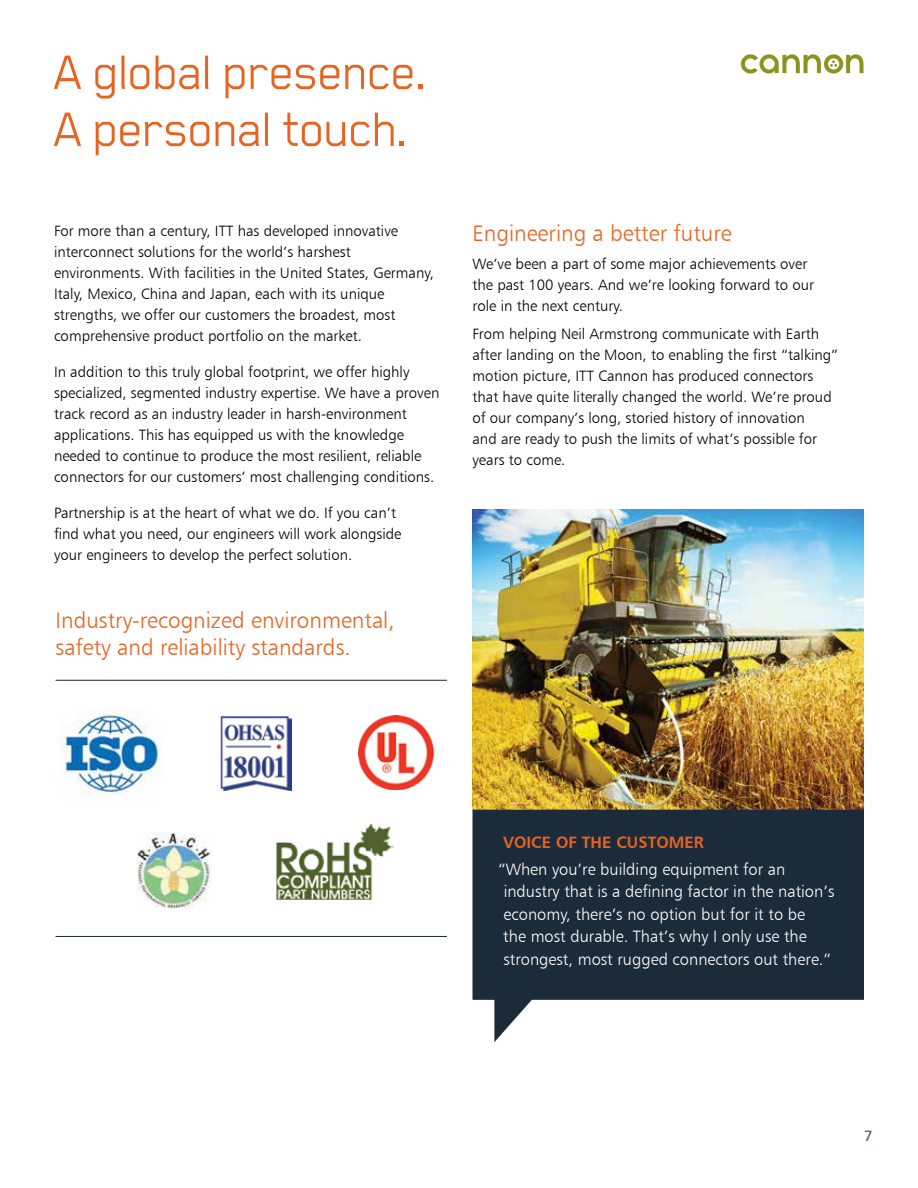
<style>
.page{position:relative;width:918px;height:1188px;background:#fff}
.page>*{position:absolute;margin:0;border:0;box-sizing:border-box;transform-origin:0 0}
.t1{font:55.5px/57px "Blender Pro";letter-spacing:-.03em;color:#e66422}
.t2{font:22.5px/27px "Humanist 777 BT Light B";color:#e66422}
.t3{font:16.5px/22.5px "Humanist 777 BT Light B";color:#fff}
.t4{font:16.5px "Humanist 777 BT Bold B";color:#e66422}
.t5{font:15px/21px "Humanist 777 BT Light B";color:#000}
.t6{font:15px "Humanist 777 BT Roman B";color:#485865}
</style>
<div class="page">
<img style="left:472px;top:510px;width:392px;height:300px">
<img style="left:276px;top:823px;width:118px;height:77px">
<img style="left:138px;top:833px;width:74px;height:76px">
<img style="left:358px;top:715px;width:77px;height:75px">
<img style="left:60px;top:710px;width:102px;height:85px">
<hr style="left:56px;top:680px;width:391px;height:1px;background:#1c2b39">
<hr style="left:56px;top:936px;width:391px;height:1px;background:#1c2b39">
<img style="left:220px;top:716px;width:72px;height:74px">
<svg style="left:472px;top:810px;width:392px;height:232px;fill:#1c2b39"></svg>
<svg style="left:741px;top:54px;width:123px;height:20px"></svg>
<h1 class="t1" style="left:54px;top:42px;width:376px">A global presence.<br>A personal touch.</h1>
<p class="t5" style="left:54px;top:220px;width:381px">For more than a century, ITT has developed innovative interconnect solutions for the world’s harshest environments. With facilities in the United States, Germany, Italy, Mexico, China and Japan, each with its unique strengths, we offer our customers the broadest, most comprehensive product portfolio on the market.</p>
<p class="t5" style="left:54px;top:361px;width:387px">In addition to this truly global footprint, we offer highly specialized, segmented industry expertise. We have a proven track record as an industry leader in harsh-environment applications. This has equipped us with the knowledge needed to continue to produce the most resilient, reliable connectors for our customers’ most challenging conditions.</p>
<p class="t5" style="left:54px;top:502px;width:349px">Partnership is at the heart of what we do. If you can’t find what you need, our engineers will work alongside your engineers to develop the perfect solution.</p>
<h2 class="t2" style="left:56px;top:606px;width:341px">Industry-recognized environmental, safety and reliability standards.</h2>
<h2 class="t2" style="left:472px;top:220px;width:261px">Engineering a better future</h2>
<p class="t5" style="left:472px;top:253px;width:343px">We’ve been a part of some major achievements over the past 100 years. And we’re looking forward to our role in the next century.</p>
<p class="t5" style="left:472px;top:323px;width:367px">From helping Neil Armstrong communicate with Earth after landing on the Moon, to enabling the first “talking” motion picture, ITT Cannon has produced connectors that have quite literally changed the world. We’re proud of our company’s long, storied history of innovation<br>and are ready to push the limits of what’s possible for years to come.</p>
<p class="t4" style="left:503px;top:832px;width:202px">VOICE OF THE CUSTOMER</p>
<p class="t3" style="left:503px;top:858px;width:333px;text-indent:-5px">“When you’re building equipment for an industry that is a defining factor in the nation’s economy, there’s no option but for it to be<br>the most durable. That’s why I only use the strongest, most rugged connectors out there.”</p>
<p class="t6" style="left:864px;top:1126px;width:10px">7</p>
</div>
